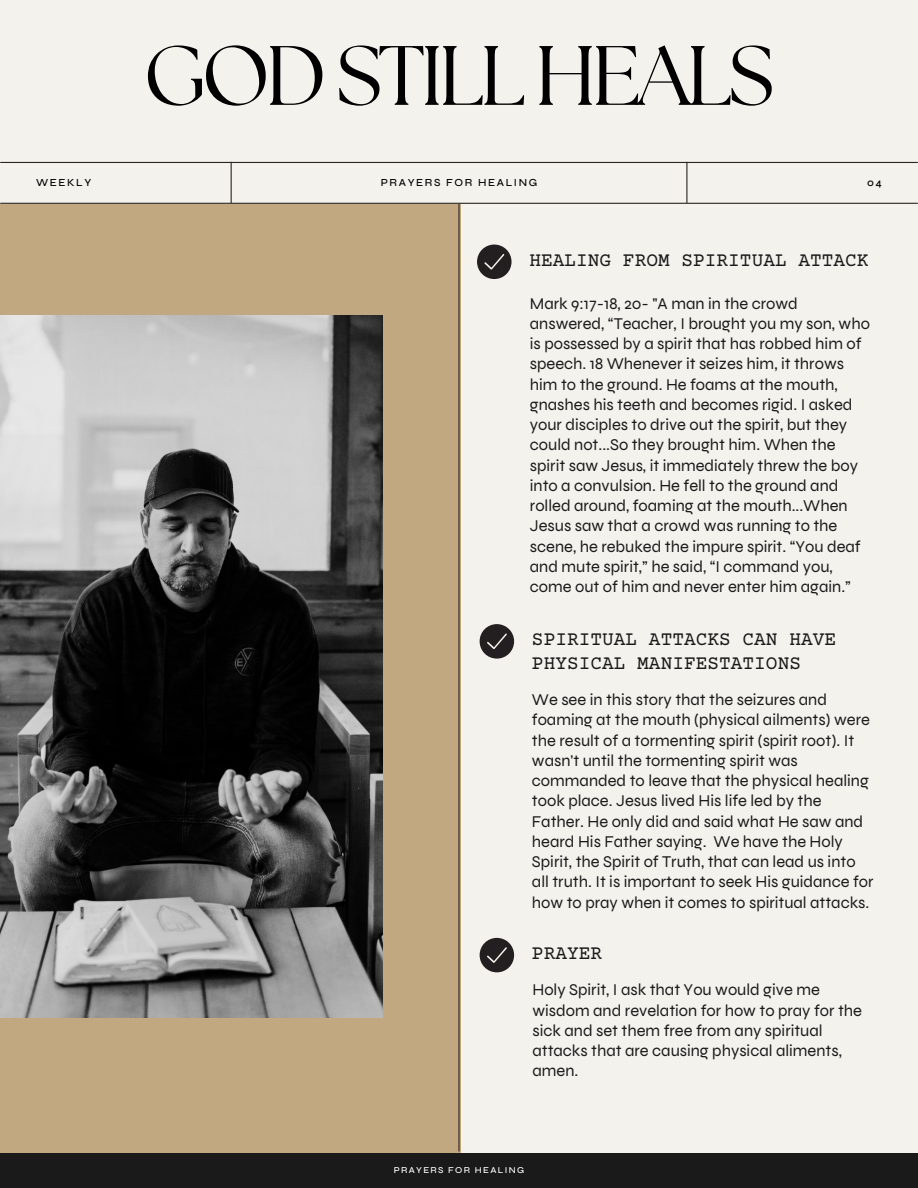
<style>
.page{position:relative;width:918px;height:1188px;background:#f4f2ed}
.page>*{position:absolute;margin:0;border:0;box-sizing:border-box;transform-origin:0 0}
.t1{font:84px "The Seasons";letter-spacing:-.05em;color:#000}
.t2{font:19.5px/23.7px "Courier Prime";color:#1a1a1a}
.t3{font:16.5px/20.2px "Syne";color:#1a1a1a}
.t4{font:500 10.8px "Syne";letter-spacing:.15em;color:#000}
.t5{font:500 9px "Syne";letter-spacing:.15em;color:#fff}
</style>
<div class="page">
<div style="left:0;top:204px;width:460px;height:948px;background:#c1a880"></div>
<hr style="left:458px;top:204px;width:2px;height:947px;background:#2b2622">
<hr style="left:1px;top:162px;width:916px;height:1px;background:#2b2622">
<hr style="left:231px;top:162px;width:1px;height:41px;background:#2b2622">
<hr style="left:686px;top:162px;width:1px;height:41px;background:#2b2622">
<hr style="left:1px;top:203px;width:916px;height:1px;background:#2b2622">
<svg style="left:477px;top:245px;width:35px;height:34px"></svg>
<svg style="left:480px;top:624px;width:34px;height:35px"></svg>
<svg style="left:480px;top:938px;width:34px;height:34px"></svg>
<img style="left:0;top:316px;width:382px;height:702px">
<div style="left:0;top:1153px;width:918px;height:35px;background:#1a1a1a"></div>
<h1 class="t1" style="left:144px;top:38px;width:632px">GOD STILL HEALS</h1>
<p class="t4" style="left:36px;top:176px;width:57px">WEEKLY</p>
<p class="t4" style="left:381px;top:176px;width:158px">PRAYERS FOR HEALING</p>
<p class="t4" style="left:867px;top:176px;width:16px">04</p>
<p class="t2" style="left:529px;top:250px;width:341px">HEALING FROM SPIRITUAL ATTACK</p>
<p class="t3" style="left:530px;top:293px;width:342px">Mark 9:17-18, 20- "A man in the crowd answered, “Teacher, I brought you my son, who is possessed by a spirit that has robbed him of speech. 18 Whenever it seizes him, it throws him to the ground. He foams at the mouth, gnashes his teeth and becomes rigid. I asked your disciples to drive out the spirit, but they could not...So they brought him. When the spirit saw Jesus, it immediately threw the boy into a convulsion. He fell to the ground and rolled around, foaming at the mouth...When Jesus saw that a crowd was running to the scene, he rebuked the impure spirit. “You deaf and mute spirit,” he said, “I command you, come out of him and never enter him again.”</p>
<p class="t2" style="left:532px;top:629px;width:306px">SPIRITUAL ATTACKS CAN HAVE<br>PHYSICAL MANIFESTATIONS</p>
<p class="t3" style="left:532px;top:690px;width:343px">We see in this story that the seizures and foaming at the mouth (physical ailments) were the result of a tormenting spirit (spirit root). It wasn't until the tormenting spirit was commanded to leave that the physical healing took place. Jesus lived His life led by the Father. He only did and said what He saw and heard His Father saying. We have the Holy Spirit, the Spirit of Truth, that can lead us into all truth. It is important to seek His guidance for how to pray when it comes to spiritual attacks.</p>
<p class="t2" style="left:532px;top:943px;width:72px">PRAYER</p>
<p class="t3" style="left:532px;top:980px;width:331px">Holy Spirit, I ask that You would give me wisdom and revelation for how to pray for the sick and set them free from any spiritual attacks that are causing physical aliments, amen.</p>
<p class="t5" style="left:394px;top:1165px;width:132px">PRAYERS FOR HEALING</p>
</div>
